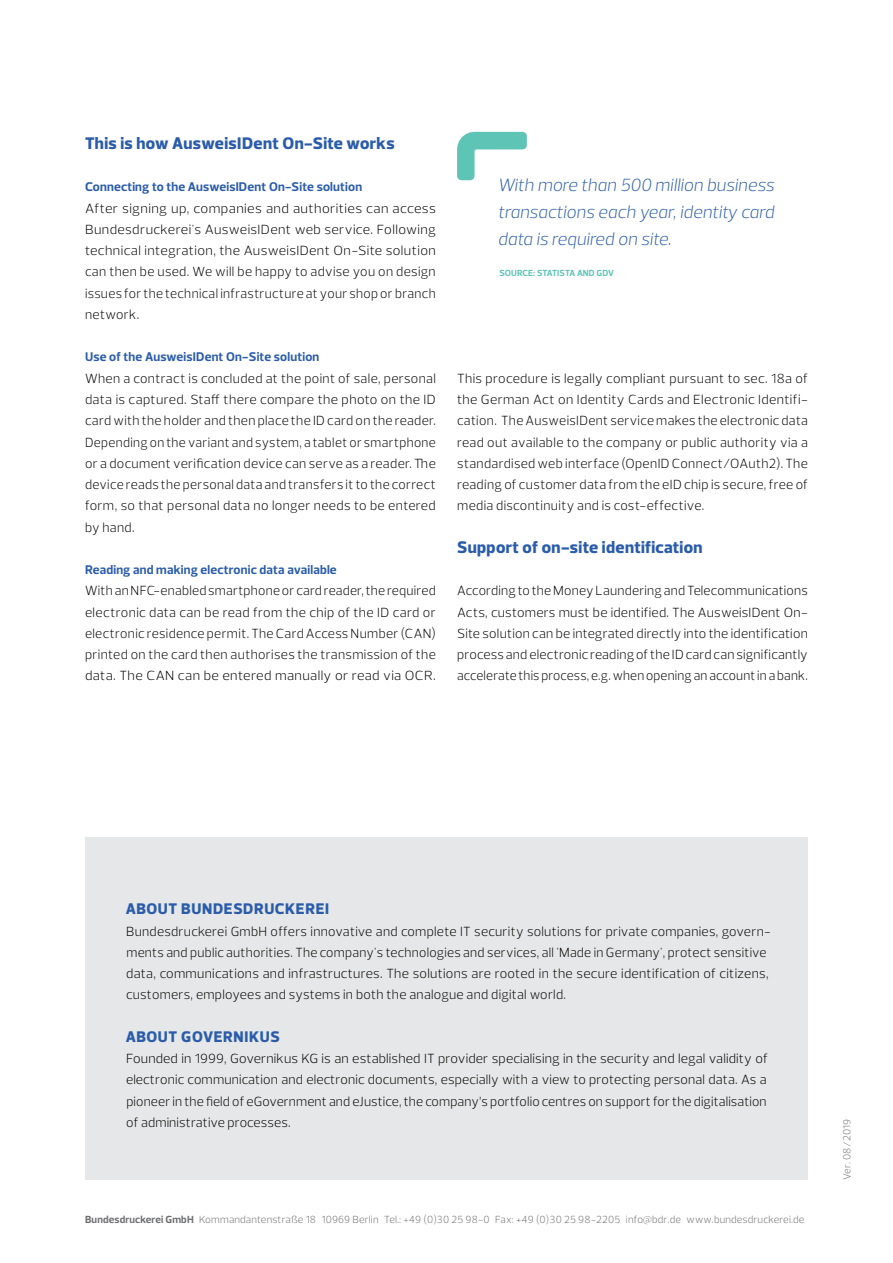
<style>
.page{position:relative;width:893px;height:1263px;background:#fff}
.page>*{position:absolute;margin:0;border:0;box-sizing:border-box;transform-origin:0 0}
.t1{font:italic 300 18px/26.5px "Prelo";color:#2a5caa;text-align:justify}
.t2{font:800 17.1px "Prelo";letter-spacing:.02em;color:#2a5caa}
.t3{font:800 15.6px "Prelo";letter-spacing:.045em;color:#2a5caa}
.t4{font:300 13.5px/21.3px "Prelo";letter-spacing:.02em;color:#000;text-align:justify}
.t5{font:300 13.5px/21.3px "Prelo";letter-spacing:.02em;color:#000;text-align:justify;scale:1.05 1}
.t6{font:700 12.9px "Prelo";letter-spacing:.015em;color:#2a5caa}
.t7{font:300 10.5px "Prelo";letter-spacing:.015em;color:#6d6e71}
.t8{font:700 9px "Prelo";color:#5ec4b6}
.s1{font-weight:700}
</style>
<div class="page">
<svg style="left:457px;top:132px;width:70px;height:48px"></svg>
<div style="left:85px;top:838px;width:723px;height:342px;background:#e6e7e8"></div>
<p class="t2" style="left:85px;top:132px;width:311px">This is how AusweisIDent On-Site works</p>
<p class="t6" style="left:85px;top:179px;width:279px">Connecting to the AusweisIDent On-Site solution</p>
<p class="t5" style="left:85px;top:197px;width:336px">After signing up, companies and authorities can access Bundesdruckerei's AusweisIDent web service. Following technical integration, the AusweisIDent On-Site solution can then be used. We will be happy to advise you on design issues for the technical infrastructure at your shop or branch network.</p>
<p class="t6" style="left:85px;top:349px;width:236px">Use of the AusweisIDent On-Site solution</p>
<p class="t4" style="left:85px;top:368px;width:352px">When a contract is concluded at the point of sale, personal data is captured. Staff there compare the photo on the ID card with the holder and then place the ID card on the reader.<br>Depending on the variant and system, a tablet or smartphone or a document verification device can serve as a reader. The device reads the personal data and transfers it to the correct form, so that personal data no longer needs to be entered by hand.</p>
<p class="t6" style="left:85px;top:562px;width:253px">Reading and making electronic data available</p>
<p class="t4" style="left:85px;top:580px;width:352px">With an NFC-enabled smartphone or card reader, the required electronic data can be read from the chip of the ID card or electronic residence permit. The Card Access Number (CAN) printed on the card then authorises the transmission of the data. The CAN can be entered manually or read via OCR.</p>
<h1 class="t1" style="left:498px;top:172px;width:278px">With more than 500 million business transactions each year, identity card data is required on site.</h1>
<p class="t8" style="left:500px;top:268px;width:116px">SOURCE: STATISTA AND GDV</p>
<p class="t4" style="left:457px;top:368px;width:352px">This procedure is legally compliant pursuant to sec. 18a of the German Act on Identity Cards and Electronic Identifi&shy;cation. The AusweisIDent service makes the electronic data read out available to the company or public authority via a standardised web interface (OpenID Connect/OAuth2). The reading of customer data from the eID chip is secure, free of media discontinuity and is cost-effective.</p>
<p class="t2" style="left:457px;top:536px;width:247px">Support of on-site identification</p>
<p class="t4" style="left:457px;top:580px;width:352px">According to the Money Laundering and Telecommunications Acts, customers must be identified. The AusweisIDent On-Site solution can be integrated directly into the identification process and electronic reading of the ID card can significantly accelerate this process, e.g. when opening an account in a bank.</p>
<p class="t3" style="left:126px;top:899px;width:203px">ABout Bundesdruckerei</p>
<p class="t4" style="left:126px;top:920px;width:646px;text-align:left">Bundesdruckerei GmbH offers innovative and complete IT security solutions for private companies, govern&shy;ments and public authorities. The company's technologies and services, all 'Made in Germany', protect sensitive data, communications and infrastructures. The solutions are rooted in the secure identification of citizens, customers, employees and systems in both the analogue and digital world.</p>
<p class="t3" style="left:126px;top:1027px;width:12px">abo</p>
<p class="t3" style="left:158px;top:1027px;width:122px">ut Governikus</p>
<p class="t4" style="left:126px;top:1048px;width:643px">Founded in 1999, Governikus KG is an established IT provider specialising in the security and legal validity of electronic communication and electronic documents, especially with a view to protecting personal data. As a pioneer in the field of eGovernment and eJustice, the company’s portfolio centres on support for the digitalisation of administrative processes.</p>
<p class="t7" style="left:85px;top:1212px;width:721px"><span class="s1">Bundesdruckerei GmbH</span> Kommandantenstraße 18 10969 Berlin Tel.: +49 (0)30 25 98-0 Fax: +49 (0)30 25 98-2205 info@bdr.de www.bundesdruckerei.de</p>
<p class="t7" style="left:840px;top:1180px;width:63px;rotate:-90deg">Ver. 08/2019</p>
</div>
